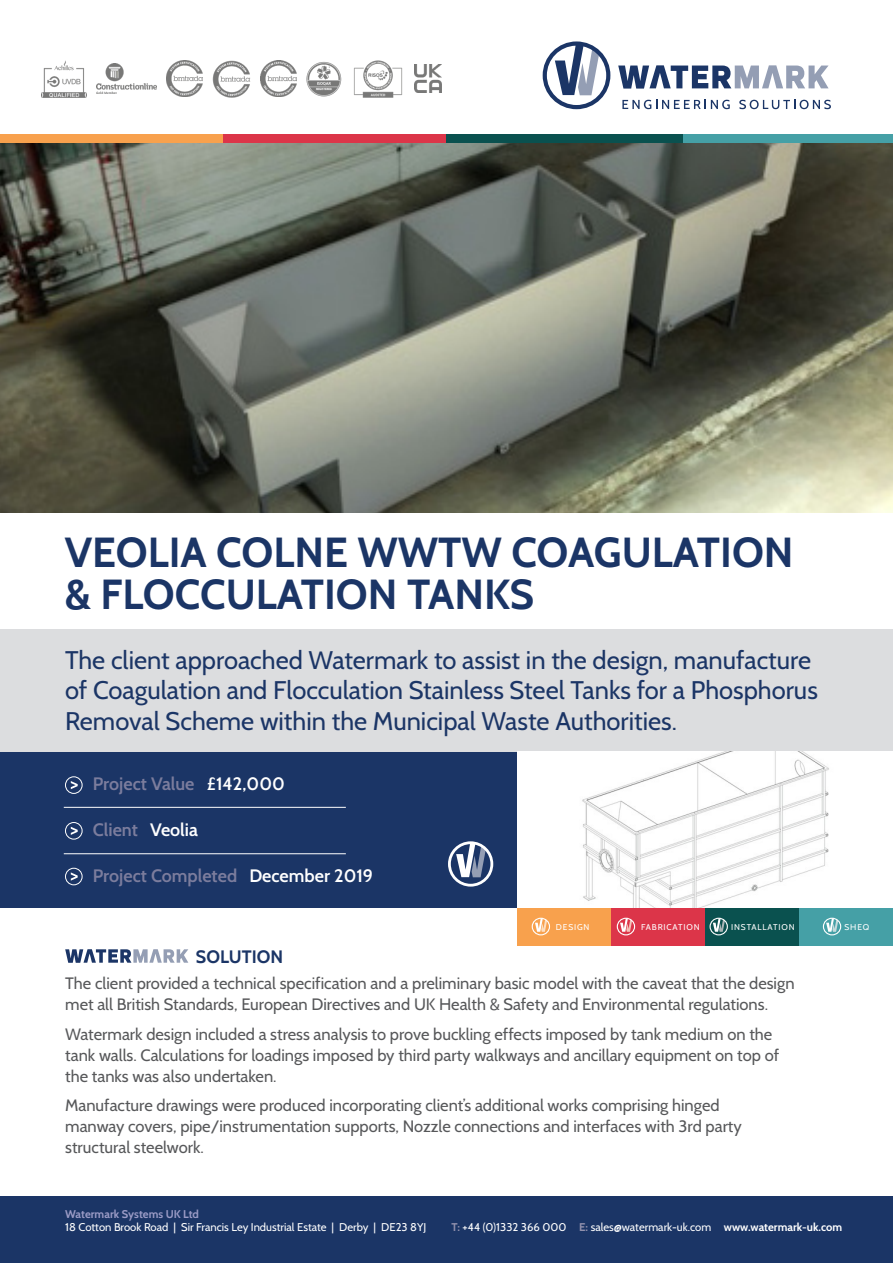
<style>
.page{position:relative;width:893px;height:1263px;background:#fff}
.page>*{position:absolute;margin:0;border:0;box-sizing:border-box;transform-origin:0 0}
.t1{font:700 42px/42px "Cabin";color:#1b3566}
.t2{font:25.5px/30.6px "Cabin";color:#1b3566}
.t3{font:600 18px "Cabin";color:#7c7d9d}
.t4{font:700 18px "Cabin";color:#1b3566}
.t5{font:16.5px/21px "Cabin";color:#57585a}
.t6{font:11.25px "Cabin";color:#fff}
.t7{font:700 11.25px "Cabin";color:#9b9bc6}
.t8{font:8.4px "Cabin";letter-spacing:.1em;color:#fff}
.s1{color:#fff}
.s2{font-weight:700;color:#9291ad}
.s3{font-weight:700}
</style>
<div class="page">
<img style="left:0;top:140px;width:893px;height:372px">
<div style="left:0;top:1196px;width:893px;height:67px;background:#1b3566"></div>
<div style="left:0;top:629px;width:893px;height:123px;background:#dcdddf"></div>
<svg style="left:65px;top:949px;width:123px;height:14px"></svg>
<div style="left:0;top:752px;width:893px;height:155px;background:#1b3566"></div>
<svg style="left:448px;top:841px;width:45px;height:45px"></svg>
<div style="left:517px;top:752px;width:376px;height:156px;background:#fff"></div>
<img style="left:582px;top:752px;width:247px;height:156px">
<hr style="left:64px;top:807px;width:282px;height:1px;background:#fff">
<hr style="left:64px;top:853px;width:282px;height:1px;background:#fff">
<div style="left:65px;top:776px;width:17px;height:18px;border:1px solid #fff;border-radius:50%"></div>
<svg style="left:71px;top:781px;width:7px;height:8px"></svg>
<div style="left:65px;top:822px;width:17px;height:17px;border:1px solid #fff;border-radius:50%"></div>
<svg style="left:71px;top:827px;width:7px;height:8px"></svg>
<div style="left:65px;top:868px;width:17px;height:17px;border:1px solid #fff;border-radius:50%"></div>
<svg style="left:71px;top:872px;width:7px;height:9px"></svg>
<div style="left:517px;top:908px;width:94px;height:37px;background:#f8a14d"></div>
<div style="left:611px;top:908px;width:94px;height:37px;background:#dc3549"></div>
<div style="left:705px;top:908px;width:94px;height:37px;background:#0a514f"></div>
<div style="left:799px;top:908px;width:94px;height:37px;background:#45a0a6"></div>
<svg style="left:532px;top:918px;width:18px;height:17px"></svg>
<svg style="left:617px;top:918px;width:18px;height:17px"></svg>
<svg style="left:709px;top:918px;width:19px;height:17px"></svg>
<svg style="left:823px;top:918px;width:18px;height:17px"></svg>
<svg style="left:618px;top:65px;width:210px;height:24px"></svg>
<svg style="left:543px;top:41px;width:67px;height:68px"></svg>
<svg style="left:622px;top:100px;width:108px;height:9px"></svg>
<svg style="left:739px;top:100px;width:92px;height:9px"></svg>
<img style="left:42px;top:60px;width:44px;height:37px">
<img style="left:97px;top:64px;width:60px;height:30px">
<img style="left:167px;top:61px;width:35px;height:36px">
<img style="left:213px;top:61px;width:37px;height:36px">
<img style="left:260px;top:61px;width:36px;height:36px">
<img style="left:306px;top:62px;width:36px;height:34px">
<img style="left:354px;top:60px;width:49px;height:37px">
<img style="left:414px;top:65px;width:27px;height:28px">
<div style="left:0;top:134px;width:223px;height:8px;background:#f8a14d"></div>
<div style="left:670px;top:134px;width:223px;height:8px;background:#45a0a6"></div>
<div style="left:224px;top:134px;width:223px;height:8px;background:#dc3549"></div>
<div style="left:447px;top:134px;width:236px;height:8px;background:#0a514f"></div>
<p class="t1" style="left:65px;top:531px;width:730px">VEOLIA COLNE WWTW COAGULATION &amp; FLOCCULATION TANKS</p>
<p class="t2" style="left:65px;top:644px;width:754px">The client approached Watermark to assist in the design, manufacture of Coagulation and Flocculation Stainless Steel Tanks for a Phosphorus<br>Removal Scheme within the Municipal Waste Authorities.</p>
<p class="t3" style="left:93px;top:773px;width:193px">Project Value <span class="s1">£142,000</span></p>
<p class="t3" style="left:93px;top:819px;width:107px">Client <span class="s1">Veolia</span></p>
<p class="t3" style="left:93px;top:865px;width:282px">Project Completed <span class="s1">December 2019</span></p>
<p class="t4" style="left:196px;top:945px;width:89px">SOLUTION</p>
<p class="t8" style="left:556px;top:921px;width:35px">DESIGN</p>
<p class="t8" style="left:641px;top:921px;width:60px">FABRICATION</p>
<p class="t8" style="left:731px;top:921px;width:65px">INSTALLATION</p>
<p class="t8" style="left:844px;top:921px;width:26px">SHEQ</p>
<p class="t5" style="left:65px;top:973px;width:731px">The client provided a technical specification and a preliminary basic model with the caveat that the design met all British Standards, European Directives and UK Health &amp; Safety and Environmental regulations.</p>
<p class="t5" style="left:65px;top:1023px;width:715px">Watermark design included a stress analysis to prove buckling effects imposed by tank medium on the tank walls. Calculations for loadings imposed by third party walkways and ancillary equipment on top of the tanks was also undertaken.</p>
<p class="t5" style="left:65px;top:1095px;width:678px">Manufacture drawings were produced incorporating client’s additional works comprising hinged manway covers, pipe/instrumentation supports, Nozzle connections and interfaces with 3rd party structural steelwork.</p>
<p class="t7" style="left:65px;top:1207px;width:135px">Watermark Systems UK Ltd</p>
<p class="t6" style="left:65px;top:1220px;width:363px">18 Cotton Brook Road | Sir Francis Ley Industrial Estate | Derby | DE23 8YJ</p>
<p class="t6" style="left:452px;top:1220px;width:392px"><span class="s2">T:</span> +44 (0)1332 366 000 <span class="s2">E:</span> sales@watermark-uk.com <span class="s3">www.watermark-uk.com</span></p>
</div>
